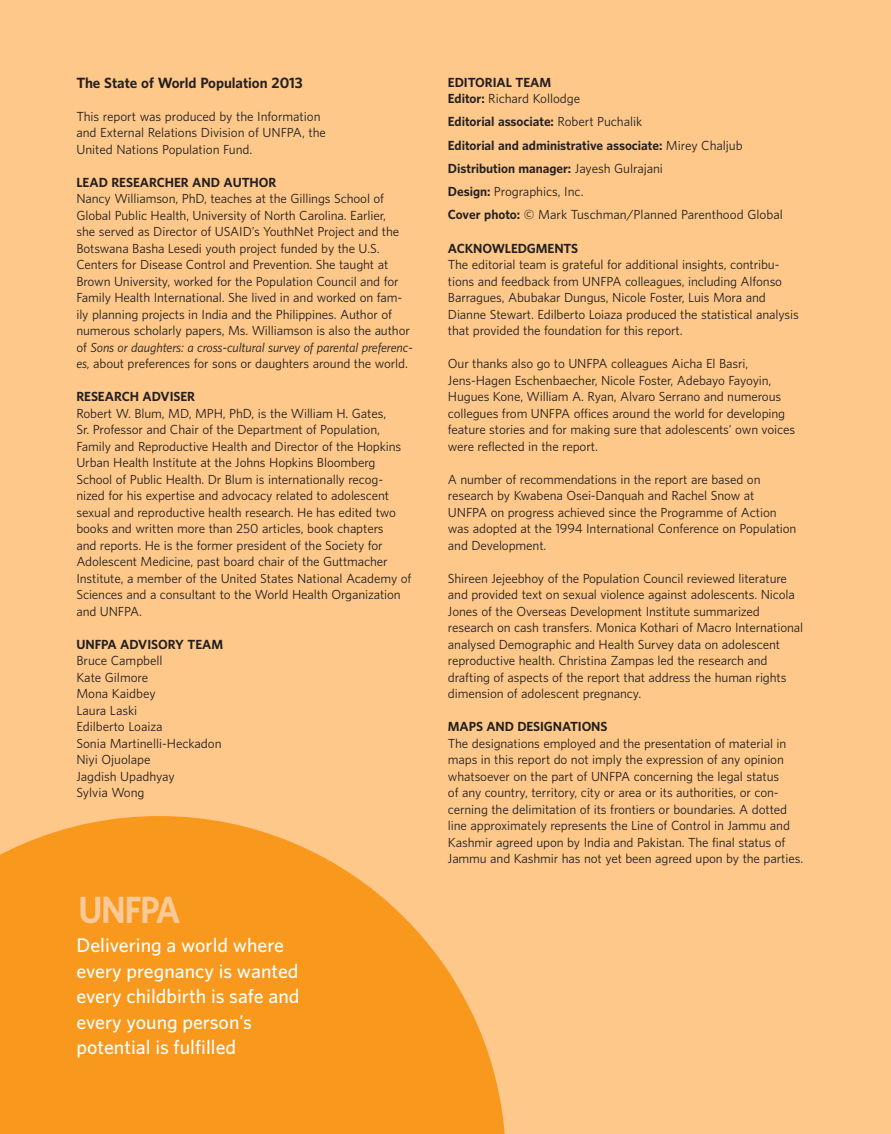
<style>
.page{position:relative;width:891px;height:1134px;background:#fdc88a}
.page>*{position:absolute;margin:0;border:0;box-sizing:border-box;transform-origin:0 0}
.t1{font:700 34.5px "UNFPA";letter-spacing:-.05em;color:#fac997;scale:.93 1}
.t2{font:600 18px/25.5px "UNFPA";color:#fff}
.t3{font:700 13.5px "UNFPA";letter-spacing:-.005em;color:#231f20}
.t4{font:12px/16.5px "UNFPA Text";letter-spacing:-.01em;color:#231f20}
.t5{font:700 12px/23.2px "UNFPA";letter-spacing:-.005em;color:#231f20}
.s1{font-style:italic}
.s2{font-family:"UNFPA";font-weight:700}
.s3{font-family:"UNFPA Text";font-weight:400}
</style>
<div class="page">
<svg style="left:0;top:816px;width:505px;height:318px;fill:#f8981d"></svg>
<p class="t3" style="left:76px;top:74px;width:228px">The State of World Population 2013</p>
<p class="t4" style="left:76px;top:108px;width:251px">This report was produced by the Information and External Relations Division of UNFPA, the<br>United Nations Population Fund.</p>
<p class="t5" style="left:76px;top:170px;width:202px">LEAD RESEARCHER AND AUTHOR</p>
<p class="t4" style="left:76px;top:190px;width:338px">Nancy Williamson, PhD, teaches at the Gillings School of Global Public Health, University of North Carolina. Earlier,<br>she served as Director of USAID’s YouthNet Project and the Botswana Basha Lesedi youth project funded by the U.S.<br>Centers for Disease Control and Prevention. She taught at Brown University, worked for the Population Council and for Family Health International. She lived in and worked on fam&shy;ily planning projects in India and the Philippines. Author of numerous scholarly papers, Ms. Williamson is also the author of <span class="s1">Sons or daughters: a cross-cultural survey of parental preferenc&shy;es,</span> about preferences for sons or daughters around the world.</p>
<p class="t5" style="left:76px;top:385px;width:120px">RESEARCH ADVISER</p>
<p class="t4" style="left:76px;top:405px;width:337px">Robert W. Blum, MD, MPH, PhD, is the William H. Gates,<br>Sr. Professor and Chair of the Department of Population, Family and Reproductive Health and Director of the Hopkins Urban Health Institute at the Johns Hopkins Bloomberg School of Public Health. Dr Blum is internationally recog&shy;nized for his expertise and advocacy related to adolescent sexual and reproductive health research. He has edited two books and written more than 250 articles, book chapters<br>and reports. He is the former president of the Society for Adolescent Medicine, past board chair of the Guttmacher Institute, a member of the United States National Academy of Sciences and a consultant to the World Health Organization and UNFPA.</p>
<p class="t5" style="left:76px;top:632px;width:148px">UNFPA ADVISORY TEAM</p>
<p class="t4" style="left:76px;top:652px;width:147px">Bruce Campbell<br>Kate Gilmore<br>Mona Kaidbey<br>Laura Laski<br>Edilberto Loaiza<br>Sonia Martinelli-Heckadon<br>Niyi Ojuolape<br>Jagdish Upadhyay<br>Sylvia Wong</p>
<h1 class="t1" style="left:79px;top:887px;width:111px">UNFPA</h1>
<h2 class="t2" style="left:76px;top:932px;width:225px">Delivering a world where every pregnancy is wanted every childbirth is safe and every young person’s potential is fulfilled</h2>
<p class="t5" style="left:448px;top:70px;width:105px">EDITORIAL TEAM</p>
<p class="t4" style="left:448px;top:90px;width:134px"><span class="s2">Editor:</span> Richard Kollodge</p>
<p class="t5" style="left:448px;top:110px;width:296px">Editorial associate: <span class="s3">Robert Puchalik<br></span>Editorial and administrative associate: <span class="s3">Mirey Chaljub<br></span>Distribution manager: <span class="s3">Jayesh Gulrajani</span></p>
<p class="t4" style="left:448px;top:179px;width:336px;line-height:23.2px"><span class="s2">Design:</span> Prographics, Inc.<br><span class="s2">Cover photo:</span> © Mark Tuschman/Planned Parenthood Global</p>
<p class="t5" style="left:448px;top:236px;width:132px">ACKNOWLEDGMENTS</p>
<p class="t4" style="left:448px;top:256px;width:352px">The editorial team is grateful for additional insights, contribu&shy;tions and feedback from UNFPA colleagues, including Alfonso Barragues, Abubakar Dungus, Nicole Foster, Luis Mora and Dianne Stewart. Edilberto Loiaza produced the statistical analysis that provided the foundation for this report.</p>
<p class="t4" style="left:448px;top:355px;width:349px">Our thanks also go to UNFPA colleagues Aicha El Basri, Jens-Hagen Eschenbaecher, Nicole Foster, Adebayo Fayoyin, Hugues Kone, William A. Ryan, Alvaro Serrano and numerous collegues from UNFPA offices around the world for developing feature stories and for making sure that adolescents’ own voices were reflected in the report.</p>
<p class="t4" style="left:448px;top:470px;width:350px">A number of recommendations in the report are based on research by Kwabena Osei-Danquah and Rachel Snow at UNFPA on progress achieved since the Programme of Action was adopted at the 1994 International Conference on Population and Development.</p>
<p class="t4" style="left:448px;top:569px;width:357px">Shireen Jejeebhoy of the Population Council reviewed literature and provided text on sexual violence against adolescents. Nicola Jones of the Overseas Development Institute summarized research on cash transfers. Monica Kothari of Macro International analysed Demographic and Health Survey data on adolescent reproductive health. Christina Zampas led the research and drafting of aspects of the report that address the human rights dimension of adolescent pregnancy.</p>
<p class="t5" style="left:448px;top:714px;width:161px">MAPS AND DESIGNATIONS</p>
<p class="t4" style="left:448px;top:734px;width:357px">The designations employed and the presentation of material in maps in this report do not imply the expression of any opinion whatsoever on the part of UNFPA concerning the legal status<br>of any country, territory, city or area or its authorities, or con&shy;cerning the delimitation of its frontiers or boundaries. A dotted line approximately represents the Line of Control in Jammu and Kashmir agreed upon by India and Pakistan. The final status of Jammu and Kashmir has not yet been agreed upon by the parties.</p>
</div>
